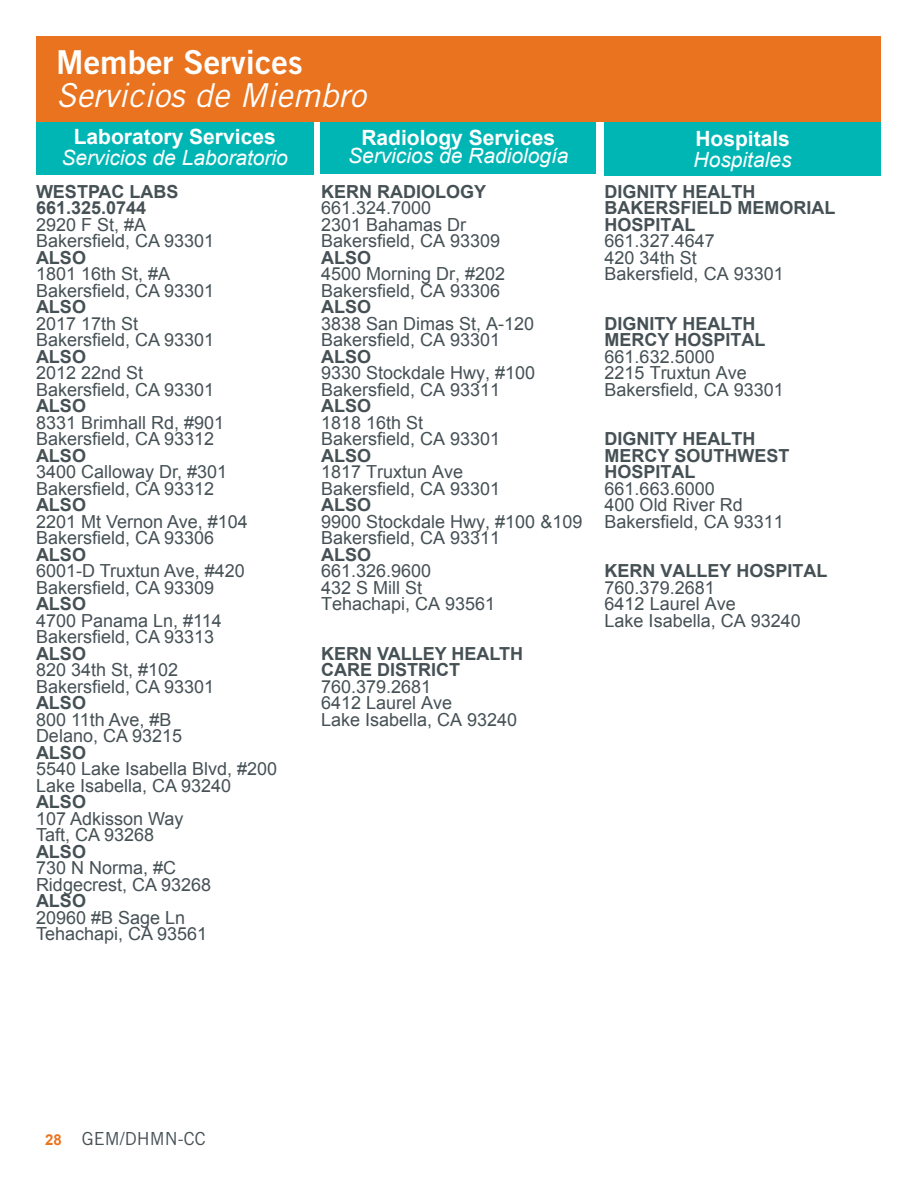
<style>
.page{position:relative;width:918px;height:1188px;background:#fff}
.page>*{position:absolute;margin:0;border:0;box-sizing:border-box;transform-origin:0 0}
.t1{font:italic 33px "Trade Gothic LT Std";color:#fff}
.t2{font:33px "Trade Gothic LT Std Bd 2";color:#fff}
.Body_text{font:italic 21px/21px "Arial";color:#fff;text-align:center}
.Body_Text{font:italic 21px "Arial";color:#fff}
.Body_Text-2{font:700 21px "Arial";color:#fff}
.Body_text-2{font:18px/16.5px "Arial";color:#465155}
.Body_text-3{font:700 18px/16.5px "Arial";color:#465155}
.Specialists{font:700 18px "Arial";color:#465155}
.t3{font:18px "Trade Gothic LT Std";color:#465155}
.s1{font-weight:700;font-style:normal}
.s2{font-weight:700}
.s3{font-family:"Arial";font-weight:700;font-size:15px;color:#e9731e}
</style>
<div class="page">
<div style="left:320px;top:119px;width:276px;height:55px;background:#00b6b5"></div>
<div style="left:36px;top:119px;width:278px;height:55px;background:#00b6b5"></div>
<div style="left:36px;top:36px;width:845px;height:86px;background:#e9731e"></div>
<div style="left:605px;top:122px;width:276px;height:54px;background:#00b6b5"></div>
<p class="t2" style="left:56px;top:42px;width:248px">Member Services</p>
<p class="t1" style="left:56px;top:76px;width:311px">Servicios de Miembro</p>
<p class="Body_text" style="left:62px;top:126px;width:228px"><span class="s1">Laboratory Services<br></span>Servicios de Laboratorio</p>
<p class="Body_Text-2" style="left:361px;top:124px;width:195px">Radiology Services</p>
<p class="Body_Text" style="left:348px;top:142px;width:222px">Servicios de Radiología</p>
<p class="Body_text" style="left:694px;top:128px;width:100px;text-align:left"><span class="s1">Hospitals<br></span>Hospitales</p>
<p class="Body_text-3" style="left:36px;top:184px;width:144px">WESTPAC LABS</p>
<p class="Body_text-2" style="left:36px;top:200px;width:243px"><span class="s2">661.325.0744<br></span>2920 F St, #A<br>Bakersfield, CA 93301<br><span class="s2">ALSO<br></span>1801 16th St, #A<br>Bakersfield, CA 93301<br><span class="s2">ALSO<br></span>2017 17th St<br>Bakersfield, CA 93301<br><span class="s2">ALSO<br></span>2012 22nd St<br>Bakersfield, CA 93301<br><span class="s2">ALSO<br></span>8331 Brimhall Rd, #901<br>Bakersfield, CA 93312<br><span class="s2">ALSO<br></span>3400 Calloway Dr, #301<br>Bakersfield, CA 93312<br><span class="s2">ALSO<br></span>2201 Mt Vernon Ave, #104<br>Bakersfield, CA 93306<br><span class="s2">ALSO<br></span>6001-D Truxtun Ave, #420<br>Bakersfield, CA 93309<br><span class="s2">ALSO<br></span>4700 Panama Ln, #114<br>Bakersfield, CA 93313<br><span class="s2">ALSO<br></span>820 34th St, #102<br>Bakersfield, CA 93301<br><span class="s2">ALSO<br></span>800 11th Ave, #B<br>Delano, CA 93215<br><span class="s2">ALSO<br></span>5540 Lake Isabella Blvd, #200<br>Lake Isabella, CA 93240<br><span class="s2">ALSO<br></span>107 Adkisson Way<br>Taft, CA 93268<br><span class="s2">ALSO<br></span>730 N Norma, #C<br>Ridgecrest, CA 93268<br><span class="s2">ALSO<br></span>20960 #B Sage Ln<br>Tehachapi, CA 93561</p>
<p class="Body_text-2" style="left:321px;top:183px;width:216px"><span class="s2">KERN RADIOLOGY<br></span>661.324.7000<br>2301 Bahamas Dr<br>Bakersfield, CA 93309<br><span class="s2">ALSO<br></span>4500 Morning Dr, #202<br>Bakersfield, CA 93306<br><span class="s2">ALSO<br></span>3838 San Dimas St, A-120<br>Bakersfield, CA 93301<br><span class="s2">ALSO<br></span>9330 Stockdale Hwy, #100<br>Bakersfield, CA 93311</p>
<p class="Body_text-2" style="left:321px;top:398px;width:104px"><span class="s2">ALSO<br></span>1818 16th St</p>
<p class="Body_text-2" style="left:321px;top:431px;width:181px">Bakersfield, CA 93301<br><span class="s2">ALSO<br></span>1817 Truxtun Ave</p>
<p class="Body_text-2" style="left:321px;top:480px;width:181px">Bakersfield, CA 93301</p>
<p class="Body_text-3" style="left:321px;top:497px;width:52px">ALSO</p>
<p class="Body_text-2" style="left:321px;top:513px;width:263px">9900 Stockdale Hwy, #100 &amp;109</p>
<p class="Body_text-2" style="left:321px;top:530px;width:181px">Bakersfield, CA 93311</p>
<p class="Body_text-3" style="left:321px;top:547px;width:52px">ALSO</p>
<p class="Body_text-2" style="left:321px;top:563px;width:112px">661.326.9600</p>
<p class="Body_text-2" style="left:321px;top:579px;width:103px">432 S Mill St</p>
<p class="Body_text-2" style="left:321px;top:596px;width:176px">Tehachapi, CA 93561</p>
<p class="Specialists" style="left:321px;top:642px;width:204px">KERN VALLEY HEALTH</p>
<p class="Specialists" style="left:321px;top:658px;width:140px">CARE DISTRICT</p>
<p class="Body_text-2" style="left:321px;top:678px;width:112px">760.379.2681</p>
<p class="Body_text-2" style="left:321px;top:695px;width:133px">6412 Laurel Ave</p>
<p class="Body_text-2" style="left:321px;top:711px;width:198px">Lake Isabella, CA 93240</p>
<p class="Body_text-3" style="left:605px;top:184px;width:153px">DIGNITY HEALTH</p>
<p class="Body_text-3" style="left:605px;top:200px;width:232px">BAKERSFIELD MEMORIAL<br>HOSPITAL</p>
<p class="Body_text-2" style="left:605px;top:233px;width:112px">661.327.4647<br>420 34th St</p>
<p class="Body_text-2" style="left:605px;top:266px;width:181px">Bakersfield, CA 93301</p>
<p class="Body_text-3" style="left:605px;top:316px;width:153px">DIGNITY HEALTH</p>
<p class="Body_text-3" style="left:605px;top:332px;width:163px">MERCY HOSPITAL</p>
<p class="Body_text-2" style="left:605px;top:348px;width:112px">661.632.5000</p>
<p class="Body_text-2" style="left:605px;top:365px;width:144px">2215 Truxtun Ave</p>
<p class="Body_text-2" style="left:605px;top:381px;width:181px">Bakersfield, CA 93301</p>
<p class="Body_text-3" style="left:605px;top:431px;width:153px">DIGNITY HEALTH</p>
<p class="Body_text-3" style="left:605px;top:448px;width:187px">MERCY SOUTHWEST</p>
<p class="Body_text-3" style="left:605px;top:464px;width:93px">HOSPITAL</p>
<p class="Body_text-2" style="left:605px;top:480px;width:112px">661.663.6000</p>
<p class="Body_text-2" style="left:605px;top:497px;width:140px">400 Old River Rd</p>
<p class="Body_text-2" style="left:605px;top:513px;width:181px">Bakersfield, CA 93311</p>
<p class="Body_text-3" style="left:605px;top:563px;width:225px">KERN VALLEY HOSPITAL</p>
<p class="Body_text-2" style="left:605px;top:579px;width:112px">760.379.2681</p>
<p class="Body_text-2" style="left:605px;top:596px;width:133px">6412 Laurel Ave</p>
<p class="Body_text-2" style="left:605px;top:612px;width:198px">Lake Isabella, CA 93240</p>
<p class="t3" style="left:45px;top:1128px;width:162px"><span class="s3">28</span> GEM/DHMN-CC</p>
</div>
